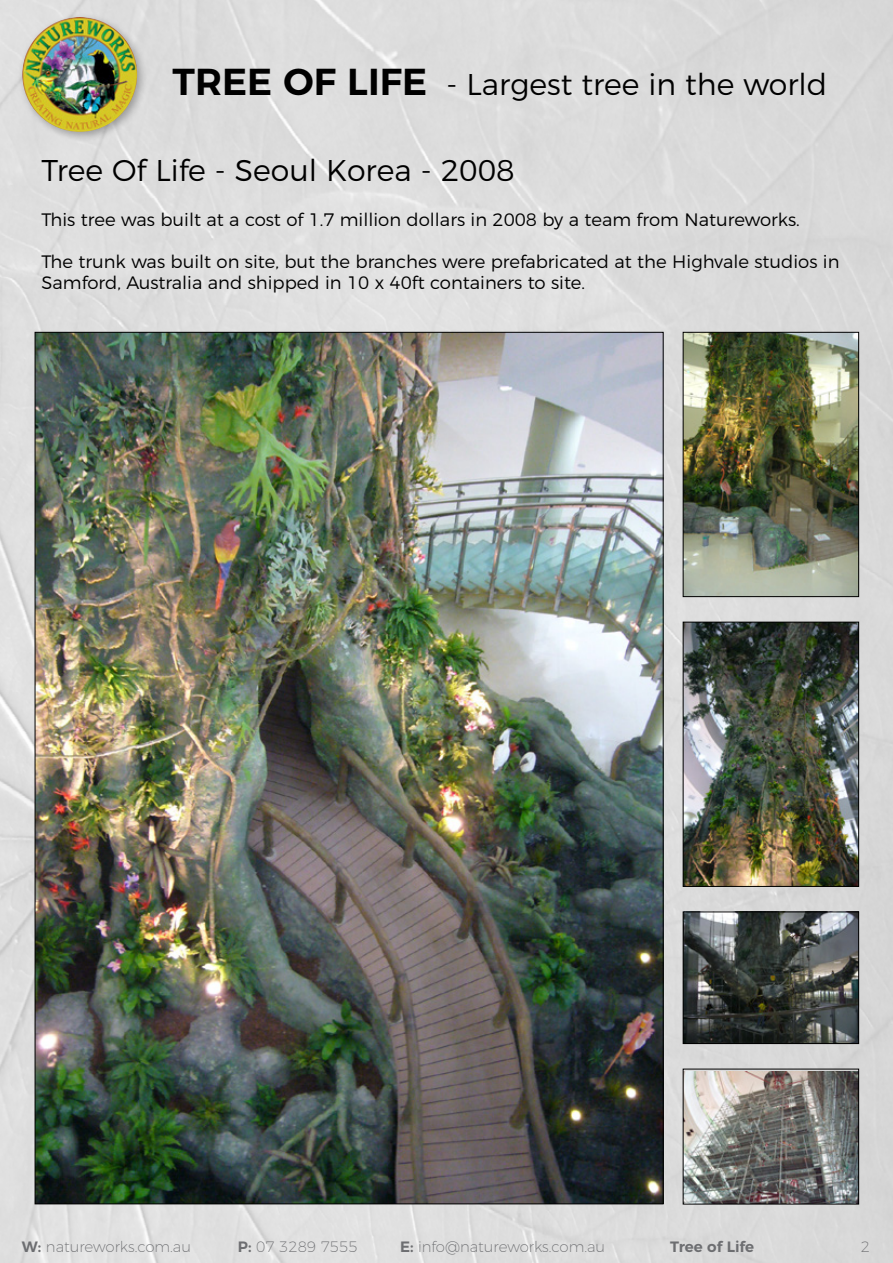
<style>
.page{position:relative;width:893px;height:1263px;background:#dcdcdc}
.page>*{position:absolute;margin:0;border:0;box-sizing:border-box;transform-origin:0 0}
.t1{font:300 30px "Montserrat";color:#000}
.t2{font:300 18px/21px "Montserrat";color:#000}
.t3{font:200 15px "Montserrat";color:#6d6e71}
.t4{font:600 15px "Montserrat";color:#6d6e71}
.s1{font-weight:600;font-size:37.5px}
.s2{font-weight:600}
</style>
<div class="page">
<div style="left:17px;top:12px;width:131px;height:130px;background:#000;opacity:.3"></div>
<img style="left:22px;top:17px;width:115px;height:115px;border-radius:57px">
<img style="left:37px;top:334px;width:624px;height:868px">
<img style="left:685px;top:334px;width:172px;height:261px">
<div style="left:683px;top:332px;width:176px;height:265px;border:1px solid #000"></div>
<img style="left:685px;top:624px;width:172px;height:261px">
<div style="left:683px;top:622px;width:176px;height:265px;border:1px solid #000"></div>
<img style="left:685px;top:913px;width:172px;height:129px">
<div style="left:683px;top:911px;width:176px;height:133px;border:1px solid #000"></div>
<img style="left:685px;top:1072px;width:172px;height:130px">
<div style="left:683px;top:1069px;width:176px;height:135px;border:1px solid #000"></div>
<h1 class="t1" style="left:172px;top:60px;width:656px"><span class="s1">TREE OF LIFE</span> - Largest tree in the world</h1>
<h1 class="t1" style="left:42px;top:147px;width:475px">Tree Of Life - Seoul Korea - 2008</h1>
<p class="t2" style="left:42px;top:208px;width:760px">This tree was built at a cost of 1.7 million dollars in 2008 by a team from Natureworks.</p>
<p class="t2" style="left:42px;top:250px;width:799px">The trunk was built on site, but the branches were prefabricated at the Highvale studios in<br>Samford, Australia and shipped in 10 x 40ft containers to site.</p>
<p class="t3" style="left:22px;top:1235px;width:171px"><span class="s2">W:</span> natureworks.com.au</p>
<p class="t3" style="left:238px;top:1235px;width:121px"><span class="s2">P:</span> 07 3289 7555</p>
<p class="t3" style="left:400px;top:1235px;width:207px"><span class="s2">E:</span> info@natureworks.com.au</p>
<p class="t4" style="left:670px;top:1234px;width:85px">Tree of Life</p>
<p class="t3" style="left:861px;top:1235px;width:11px">2</p>
</div>
